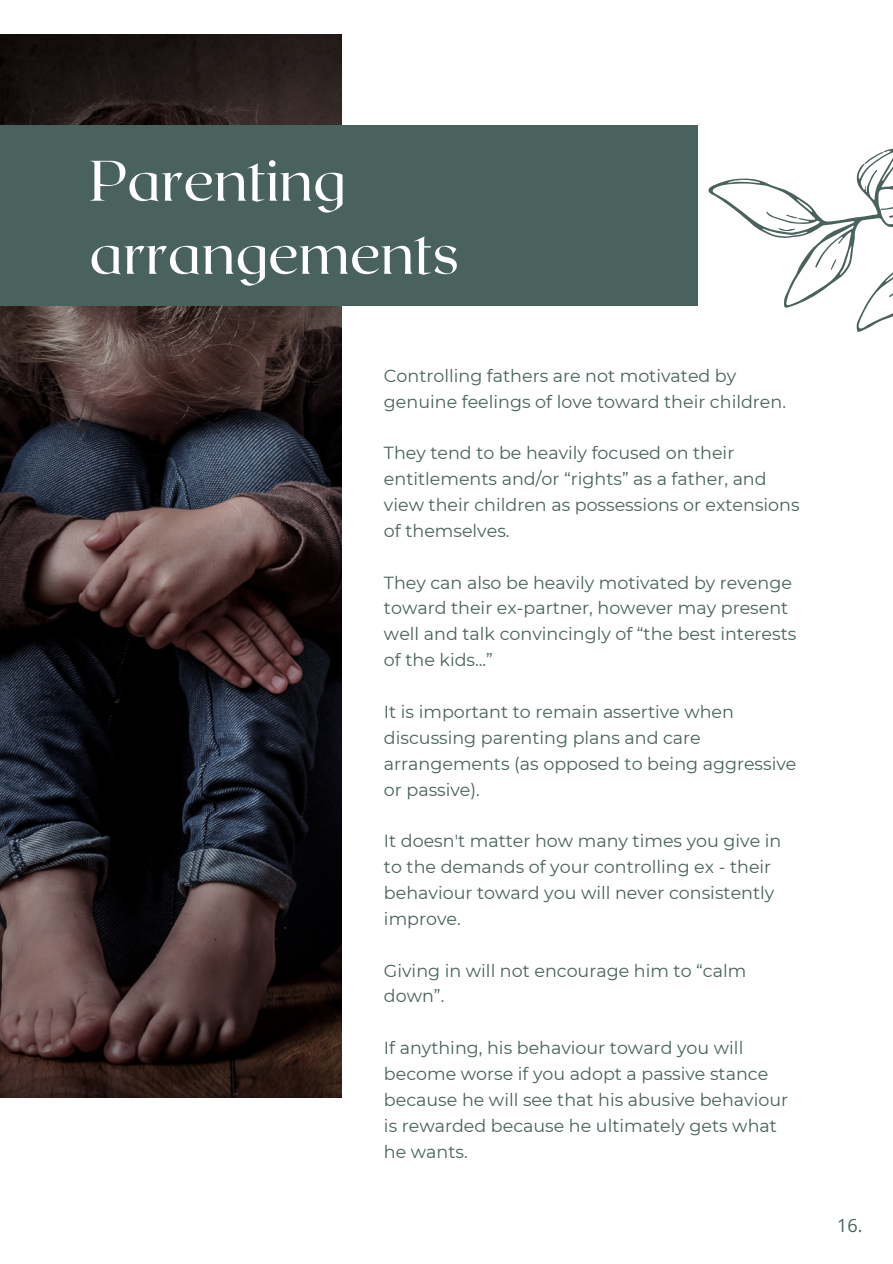
<style>
.page{position:relative;width:893px;height:1264px;background:#fff}
.page>*{position:absolute;margin:0;border:0;box-sizing:border-box;transform-origin:0 0}
.t1{font:57px/73.1px "Roxborough CF";color:#fff}
.t2{font:18px "Open Sans";color:#49625d}
.t3{font:17.55px/25.8px "Montserrat";color:#49625d}
</style>
<div class="page">
<img style="left:0;top:35px;width:342px;height:1062px">
<div style="left:0;top:125px;width:697px;height:181px;background:#49625d"></div>
<svg style="left:708px;top:148px;width:184px;height:160px"></svg>
<svg style="left:863px;top:150px;width:20px;height:15px"></svg>
<svg style="left:778px;top:210px;width:20px;height:27px"></svg>
<svg style="left:823px;top:181px;width:69px;height:151px"></svg>
<p class="t1" style="left:89px;top:141px;width:371px">Parenting arrangements</p>
<p class="t3" style="left:384px;top:362px;width:403px">Controlling fathers are not motivated by genuine feelings of love toward their children.</p>
<p class="t3" style="left:384px;top:440px;width:417px">They tend to be heavily focused on their entitlements and/or “rights” as a father, and view their children as possessions or extensions of themselves.</p>
<p class="t3" style="left:384px;top:569px;width:414px">They can also be heavily motivated by revenge toward their ex-partner, however may present well and talk convincingly of “the best interests of the kids...”</p>
<p class="t3" style="left:384px;top:698px;width:414px">It is important to remain assertive when discussing parenting plans and care arrangements (as opposed to being aggressive or passive).</p>
<p class="t3" style="left:384px;top:828px;width:399px">It doesn't matter how many times you give in to the demands of your controlling ex - their behaviour toward you will never consistently improve.</p>
<p class="t3" style="left:384px;top:957px;width:364px">Giving in will not encourage him to “calm down”.</p>
<p class="t3" style="left:384px;top:1035px;width:406px">If anything, his behaviour toward you will become worse if you adopt a passive stance because he will see that his abusive behaviour is rewarded because he ultimately gets what he wants.</p>
<p class="t2" style="left:837px;top:1212px;width:27px">16.</p>
</div>
